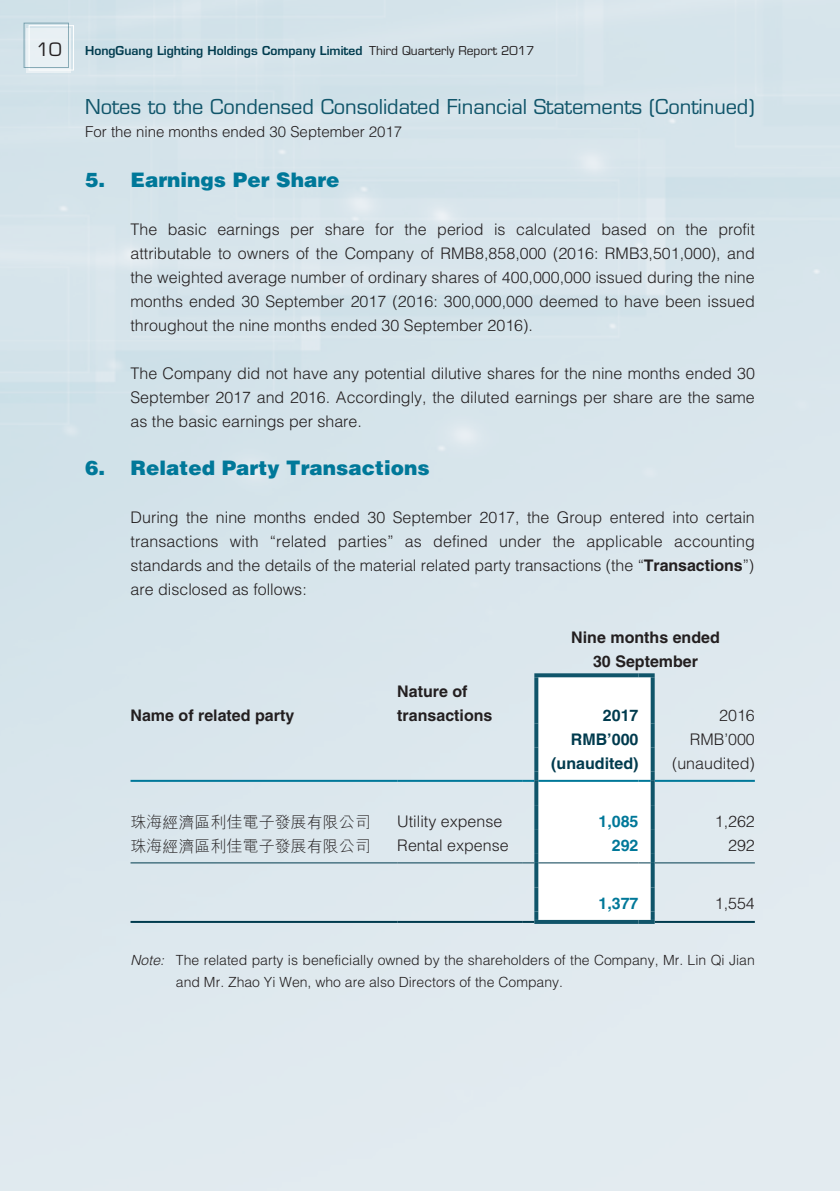
<style>
.page{position:relative;width:840px;height:1191px;background:#fff}
.page>*{position:absolute;margin:0;border:0;box-sizing:border-box;transform-origin:0 0}
.t1{font:20px "Eurostile LT Std";letter-spacing:-.005em;color:#10556a}
.t2{font:900 20px "Helvetica LT Std";color:#007899}
.t3{font:18px "Eurostile LT Std";color:#231f20}
.t4{font:300 16px/24px "Helvetica LT Std";color:#231f20;text-align:justify}
.t5{font:700 16px/24px "Helvetica LT Std";color:#231f20;text-align:center}
.t6{font:300 16px "M Hei HK";color:#231f20}
.t7{font:700 16px "Helvetica LT Std";color:#003b4e}
.t8{font:700 16px "Helvetica LT Std";color:#007899}
.t9{font:300 15px "Helvetica LT Std";color:#231f20}
.t10{font:300 14px/22px "Helvetica LT Std";color:#231f20}
.t11{font:600 12px "Eurostile LT Std";color:#003b4e}
.s1{font-weight:400;color:#231f20}
.s2{font-weight:700}
.s3{font-style:italic}
</style>
<div class="page">
<img style="left:0;top:0;width:839px;height:1191px">
<div style="left:27px;top:28px;width:44px;height:45px;background:#e8f0f4"></div>
<div style="left:29px;top:25px;width:45px;height:46px;border:1px solid #fff"></div>
<hr style="left:130px;top:862px;width:267px;height:1px;background:#003b4e">
<hr style="left:397px;top:862px;width:125px;height:1px;background:#003b4e">
<hr style="left:654px;top:862px;width:100px;height:1px;background:#003b4e">
<hr style="left:130px;top:921px;width:267px;height:2px;background:#003b4e">
<hr style="left:397px;top:921px;width:125px;height:2px;background:#003b4e">
<hr style="left:654px;top:921px;width:100px;height:2px;background:#003b4e">
<hr style="left:130px;top:780px;width:267px;height:2px;background:#007899">
<hr style="left:397px;top:780px;width:125px;height:2px;background:#007899">
<hr style="left:654px;top:780px;width:100px;height:2px;background:#007899">
<svg style="left:534px;top:673px;width:104px;height:2px"></svg>
<svg style="left:638px;top:673px;width:16px;height:2px"></svg>
<svg style="left:522px;top:675px;width:132px;height:248px"></svg>
<svg style="left:534px;top:920px;width:104px;height:4px"></svg>
<svg style="left:638px;top:920px;width:16px;height:4px"></svg>
<p class="t3" style="left:37px;top:39px;width:26px">10</p>
<p class="t11" style="left:85px;top:43px;width:450px">HongGuang Lighting Holdings Company Limited <span class="s1">Third Quarterly Report 2017</span></p>
<p class="t1" style="left:85px;top:94px;width:670px">Notes to the Condensed Consolidated Financial Statements (Continued)</p>
<p class="t9" style="left:85px;top:122px;width:318px">For the nine months ended 30 September 2017</p>
<p class="t2" style="left:85px;top:166px;width:256px">5. Earnings Per Share</p>
<p class="t4" style="left:130px;top:217px;width:625px">The basic earnings per share for the period is calculated based on the profit attributable to owners of the Company of RMB8,858,000 (2016: RMB3,501,000), and the weighted average number of ordinary shares of 400,000,000 issued during the nine months ended 30 September 2017 (2016: 300,000,000 deemed to have been issued throughout the nine months ended 30 September 2016).</p>
<p class="t4" style="left:130px;top:361px;width:625px">The Company did not have any potential dilutive shares for the nine months ended 30<br>September 2017 and 2016. Accordingly, the diluted earnings per share are the same as the basic earnings per share.</p>
<p class="t2" style="left:85px;top:454px;width:346px">6. Related Party Transactions</p>
<p class="t4" style="left:130px;top:505px;width:625px">During the nine months ended 30 September 2017, the Group entered into certain transactions with “related parties” as defined under the applicable accounting standards and the details of the material related party transactions (the “<span class="s2">Transactions</span>”) are disclosed as follows:</p>
<p class="t5" style="left:571px;top:625px;width:150px">Nine months ended<br>30 September</p>
<p class="t5" style="left:130px;top:702px;width:165px">Name of related party</p>
<p class="t5" style="left:397px;top:678px;width:97px;text-align:left">Nature of transactions</p>
<p class="t7" style="left:602px;top:705px;width:37px">2017</p>
<p class="t4" style="left:718px;top:703px;width:37px">2016</p>
<p class="t7" style="left:570px;top:729px;width:69px">RMB’000</p>
<p class="t4" style="left:689px;top:727px;width:66px">RMB’000</p>
<p class="t7" style="left:551px;top:753px;width:89px">(unaudited)</p>
<p class="t4" style="left:671px;top:751px;width:84px">(unaudited)</p>
<p class="t6" style="left:130px;top:813px;width:241px">珠海經濟區利佳電子發展有限公司</p>
<p class="t4" style="left:397px;top:809px;width:106px">Utility expense</p>
<p class="t8" style="left:598px;top:811px;width:42px">1,085</p>
<p class="t4" style="left:714px;top:809px;width:42px">1,262</p>
<p class="t6" style="left:130px;top:837px;width:241px">珠海經濟區利佳電子發展有限公司</p>
<p class="t4" style="left:397px;top:833px;width:113px">Rental expense</p>
<p class="t8" style="left:611px;top:835px;width:28px">292</p>
<p class="t4" style="left:727px;top:833px;width:28px">292</p>
<p class="t8" style="left:598px;top:893px;width:42px">1,377</p>
<p class="t4" style="left:714px;top:891px;width:42px">1,554</p>
<p class="t10" style="left:176px;top:948px;width:580px;text-indent:-45px"><span class="s3">Note:</span> The related party is beneficially owned by the shareholders of the Company, Mr. Lin Qi Jian and Mr. Zhao Yi Wen, who are also Directors of the Company.</p>
</div>
